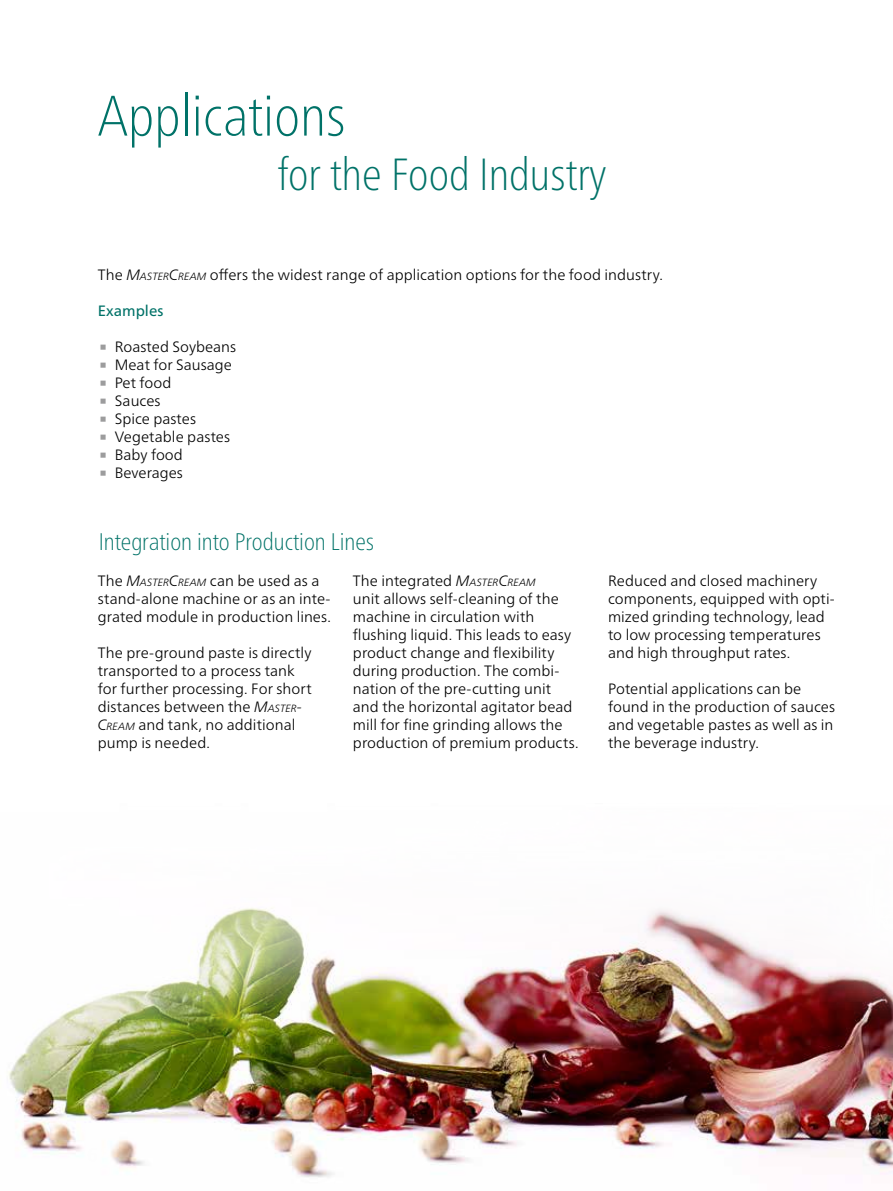
<style>
.page{position:relative;width:893px;height:1191px;background:#fff}
.page>*{position:absolute;margin:0;border:0;box-sizing:border-box;transform-origin:0 0}
.t1{font:100 condensed 57px "Frutiger Neue LTW1 G";color:#007268}
.t2{font:100 condensed 45px "Frutiger Neue LTW1 G";color:#007268}
.t3{font:45px "Frutiger Neue LTW1 G";color:#9c9c9d}
.t4{font:100 condensed 24px "Frutiger Neue LTW1 G";color:#007268}
.t5{font:300 15px/18px "Frutiger Neue LTW1 G";color:#000}
.t6{font:15px "Frutiger Neue LTW1 G";color:#007268}
.s1{font-style:italic}
.s2{font-style:italic;font-size:10.5px}
</style>
<div class="page">
<img style="left:8px;top:908px;width:885px;height:269px">
<h1 class="t1" style="left:98px;top:74px;width:249px">Applications</h1>
<h2 class="t2" style="left:278px;top:141px;width:330px">for the Food Industry</h2>
<p class="t5" style="left:98px;top:265px;width:567px">The <span class="s1">M</span><span class="s2">ASTER</span><span class="s1">C</span><span class="s2">REAM</span> offers the widest range of application options for the food industry.</p>
<p class="t6" style="left:98px;top:302px;width:67px">Examples</p>
<h2 class="t3" style="left:98px;top:317px;width:12px">∙</h2>
<p class="t5" style="left:115px;top:337px;width:123px">Roasted Soybeans</p>
<h2 class="t3" style="left:98px;top:335px;width:12px">∙</h2>
<p class="t5" style="left:115px;top:355px;width:119px">Meat for Sausage</p>
<h2 class="t3" style="left:98px;top:353px;width:12px">∙</h2>
<p class="t5" style="left:115px;top:373px;width:58px">Pet food</p>
<h2 class="t3" style="left:98px;top:371px;width:12px">∙</h2>
<p class="t5" style="left:115px;top:391px;width:47px">Sauces</p>
<h2 class="t3" style="left:98px;top:389px;width:12px">∙</h2>
<p class="t5" style="left:115px;top:409px;width:83px">Spice pastes</p>
<h2 class="t3" style="left:98px;top:407px;width:12px">∙</h2>
<p class="t5" style="left:115px;top:427px;width:117px">Vegetable pastes</p>
<h2 class="t3" style="left:98px;top:425px;width:12px">∙</h2>
<p class="t5" style="left:115px;top:445px;width:69px">Baby food</p>
<h2 class="t3" style="left:98px;top:443px;width:12px">∙</h2>
<p class="t5" style="left:115px;top:463px;width:70px">Beverages</p>
<h3 class="t4" style="left:99px;top:524px;width:277px">Integration into Production Lines</h3>
<p class="t5" style="left:98px;top:571px;width:235px">The <span class="s1">M</span><span class="s2">ASTER</span><span class="s1">C</span><span class="s2">REAM</span> can be used as a stand-alone machine or as an inte&shy;grated module in production lines.</p>
<p class="t5" style="left:98px;top:643px;width:216px">The pre-ground paste is directly transported to a process tank for further processing. For short distances between the <span class="s1">M</span><span class="s2">ASTER</span><span class="s1">-<br>C</span><span class="s2">REAM</span> and tank, no additional pump is needed.</p>
<p class="t5" style="left:353px;top:571px;width:227px">The integrated <span class="s1">M</span><span class="s2">ASTER</span><span class="s1">C</span><span class="s2">REAM<br></span>unit allows self-cleaning of the machine in circulation with flushing liquid. This leads to easy product change and flexibility during production. The combi&shy;nation of the pre-cutting unit and the horizontal agitator bead mill for fine grinding allows the production of premium products.</p>
<p class="t5" style="left:608px;top:571px;width:228px">Reduced and closed machinery components, equipped with opti&shy;mized grinding technology, lead to low processing temperatures and high throughput rates.</p>
<p class="t5" style="left:608px;top:679px;width:229px">Potential applications can be found in the production of sauces and vegetable pastes as well as in the beverage industry.</p>
</div>
